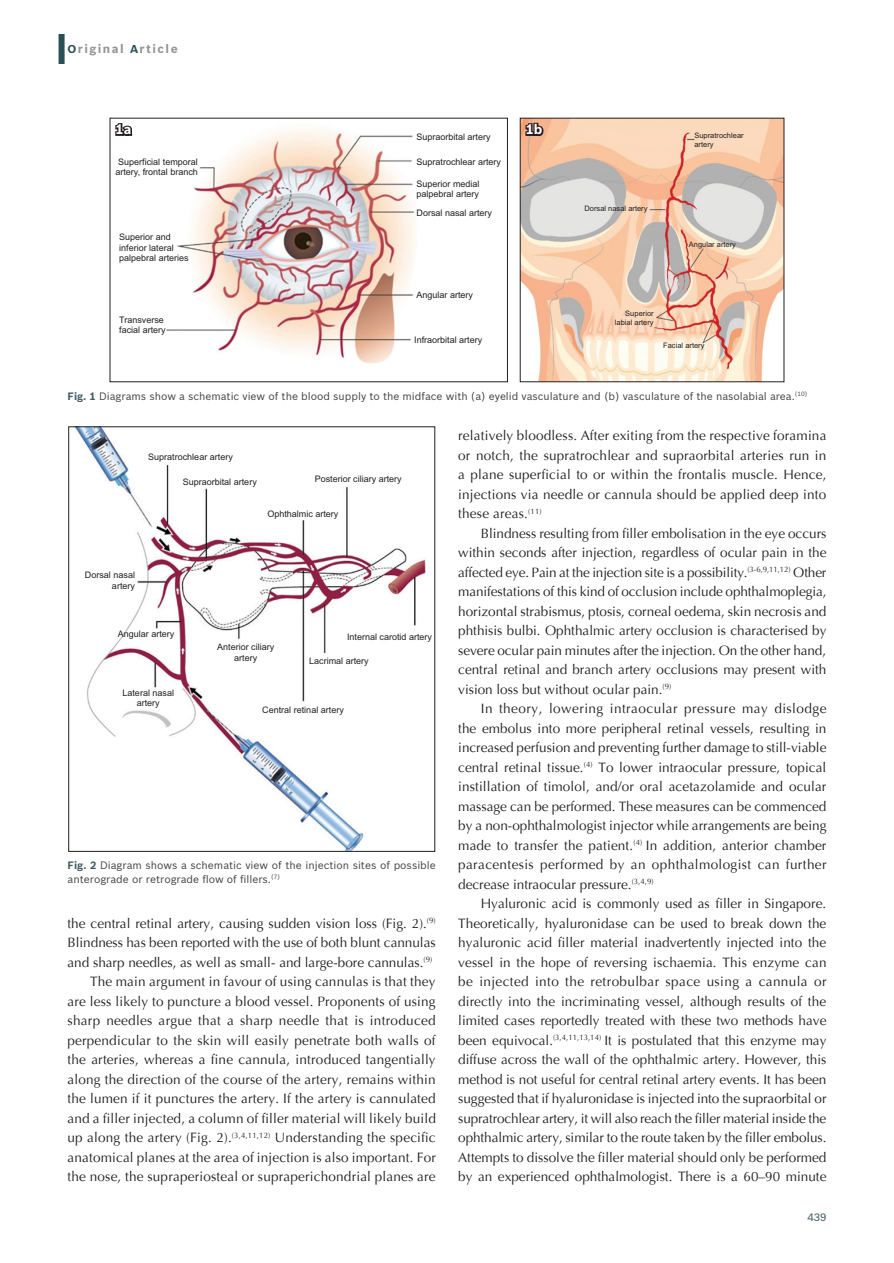
<style>
.page{position:relative;width:894px;height:1263px;background:#fff}
.page>*{position:absolute;margin:0;border:0;box-sizing:border-box;transform-origin:0 0}
.TX{font:13.5px/19.5px "Optima";color:#231f20;text-align:justify}
.t1{font:700 13.5px "Bosch Sans";color:#fff}
.t2{font:700 12px "Bosch Sans";letter-spacing:.12em;color:#939598}
.FGC{font:10.5px/13.5px "Bosch Sans";color:#414243}
.FOLIO{font:500 10.5px "Bosch Sans";color:#4f676d}
.t3{font:9px/10.8px "Arial";color:#231f20;text-align:center}
.t4{font:7.5px/9px "Arial";color:#231f20;text-align:right}
.s1{font-size:11.25px;color:#284f56}
.s2{font-weight:700;color:#425d64}
</style>
<div class="page">
<div style="left:58px;top:34px;width:7px;height:30px;background:#284f56"></div>
<img style="left:166px;top:130px;width:250px;height:234px">
<img style="left:521px;top:120px;width:261px;height:260px">
<svg style="left:115px;top:123px;width:18px;height:13px"></svg>
<svg style="left:523px;top:121px;width:21px;height:18px"></svg>
<img style="left:75px;top:428px;width:351px;height:421px">
<p class="t2" style="left:68px;top:42px;width:112px"><span class="s1">O</span>riginal <span class="s1">A</span>rticle</p>
<p class="t1" style="left:116px;top:121px;width:17px">1a</p>
<p class="t1" style="left:525px;top:121px;width:18px">1b</p>
<p class="t3" style="left:416px;top:131px;width:76px">Supraorbital artery</p>
<p class="t3" style="left:115px;top:156px;width:84px">Superficial temporal artery, frontal branch</p>
<p class="t3" style="left:119px;top:231px;width:71px;text-align:left">Superior and inferior lateral palpebral arteries</p>
<p class="t3" style="left:119px;top:314px;width:48px;text-align:left">Transverse facial artery</p>
<p class="t3" style="left:416px;top:156px;width:86px">Supratrochlear artery</p>
<p class="t3" style="left:416px;top:178px;width:65px;text-align:left">Superior medial palpebral artery</p>
<p class="t3" style="left:416px;top:208px;width:77px">Dorsal nasal artery</p>
<p class="t3" style="left:416px;top:290px;width:58px">Angular artery</p>
<p class="t3" style="left:414px;top:335px;width:70px">Infraorbital artery</p>
<p class="t4" style="left:584px;top:204px;width:64px">Dorsal nasal artery</p>
<p class="t4" style="left:694px;top:131px;width:51px;text-align:left">Supratrochlear artery</p>
<p class="t4" style="left:688px;top:239px;width:49px">Angular artery</p>
<p class="t4" style="left:614px;top:309px;width:40px">Superior labial artery</p>
<p class="t4" style="left:663px;top:341px;width:43px">Facial artery</p>
<p class="FGC" style="left:68px;top:389px;width:741px"><span class="s2">Fig. 1</span> Diagrams show a schematic view of the blood supply to the midface with (a) eyelid vasculature and (b) vasculature of the nasolabial area.<sup>(10)</sup></p>
<p class="t3" style="left:148px;top:452px;width:86px">Supratrochlear artery</p>
<p class="t3" style="left:183px;top:476px;width:76px">Supraorbital artery</p>
<p class="t3" style="left:314px;top:474px;width:89px">Posterior ciliary artery</p>
<p class="t3" style="left:267px;top:509px;width:73px">Ophthalmic artery</p>
<p class="t3" style="left:85px;top:569px;width:52px;text-align:right">Dorsal nasal artery</p>
<p class="t3" style="left:118px;top:628px;width:58px">Angular artery</p>
<p class="t3" style="left:122px;top:687px;width:53px">Lateral nasal artery</p>
<p class="t3" style="left:217px;top:641px;width:59px">Anterior ciliary artery</p>
<p class="t3" style="left:347px;top:631px;width:87px">Internal carotid artery</p>
<p class="t3" style="left:309px;top:655px;width:61px">Lacrimal artery</p>
<p class="t3" style="left:262px;top:704px;width:83px">Central retinal artery</p>
<p class="FGC" style="left:68px;top:858px;width:369px"><span class="s2">Fig. 2</span> Diagram shows a schematic view of the injection sites of possible anterograde or retrograde flow of fillers.<sup>(7)</sup></p>
<p class="TX" style="left:68px;top:913px;width:369px">the central retinal artery, causing sudden vision loss (Fig. 2).<sup>(9)<br></sup>Blindness has been reported with the use of both blunt cannulas and sharp needles, as well as small- and large-bore cannulas.<sup>(9)</sup></p>
<p class="TX" style="left:68px;top:972px;width:369px;text-indent:22px">The main argument in favour of using cannulas is that they are less likely to puncture a blood vessel. Proponents of using sharp needles argue that a sharp needle that is introduced perpendicular to the skin will easily penetrate both walls of the arteries, whereas a fine cannula, introduced tangentially along the direction of the course of the artery, remains within the lumen if it punctures the artery. If the artery is cannulated and a filler injected, a column of filler material will likely build up along the artery (Fig. 2).<sup>(3,4,11,12)</sup> Understanding the specific anatomical planes at the area of injection is also important. For the nose, the supraperiosteal or supraperichondrial planes are</p>
<p class="TX" style="left:458px;top:426px;width:369px">relatively bloodless. After exiting from the respective foramina or notch, the supratrochlear and supraorbital arteries run in a plane superficial to or within the frontalis muscle. Hence, injections via needle or cannula should be applied deep into these areas.<sup>(11)</sup></p>
<p class="TX" style="left:458px;top:523px;width:369px;text-indent:22px">Blindness resulting from filler embolisation in the eye occurs within seconds after injection, regardless of ocular pain in the affected eye. Pain at the injection site is a possibility.<sup>(3-6,9,11,12)</sup> Other manifestations of this kind of occlusion include ophthalmoplegia, horizontal strabismus, ptosis, corneal oedema, skin necrosis and phthisis bulbi. Ophthalmic artery occlusion is characterised by severe ocular pain minutes after the injection. On the other hand, central retinal and branch artery occlusions may present with vision loss but without ocular pain.<sup>(9)</sup></p>
<p class="TX" style="left:458px;top:699px;width:369px;text-indent:22px">In theory, lowering intraocular pressure may dislodge the embolus into more peripheral retinal vessels, resulting in increased perfusion and preventing further damage to still-viable central retinal tissue.<sup>(4)</sup> To lower intraocular pressure, topical instillation of timolol, and/or oral acetazolamide and ocular massage can be performed. These measures can be commenced by a non-ophthalmologist injector while arrangements are being made to transfer the patient.<sup>(4)</sup> In addition, anterior chamber paracentesis performed by an ophthalmologist can further decrease intraocular pressure.<sup>(3,4,9)</sup></p>
<p class="TX" style="left:458px;top:894px;width:370px;text-indent:22px">Hyaluronic acid is commonly used as filler in Singapore.<br>Theoretically, hyaluronidase can be used to break down the hyaluronic acid filler material inadvertently injected into the vessel in the hope of reversing ischaemia. This enzyme can be injected into the retrobulbar space using a cannula or directly into the incriminating vessel, although results of the limited cases reportedly treated with these two methods have been equivocal.<sup>(3,4,11,13,14)</sup> It is postulated that this enzyme may diffuse across the wall of the ophthalmic artery. However, this method is not useful for central retinal artery events. It has been suggested that if hyaluronidase is injected into the supraorbital or supratrochlear artery, it will also reach the filler material inside the ophthalmic artery, similar to the route taken by the filler embolus.<br>Attempts to dissolve the filler material should only be performed by an experienced ophthalmologist. There is a 60–90 minute</p>
<p class="FOLIO" style="left:807px;top:1211px;width:20px">439</p>
</div>
